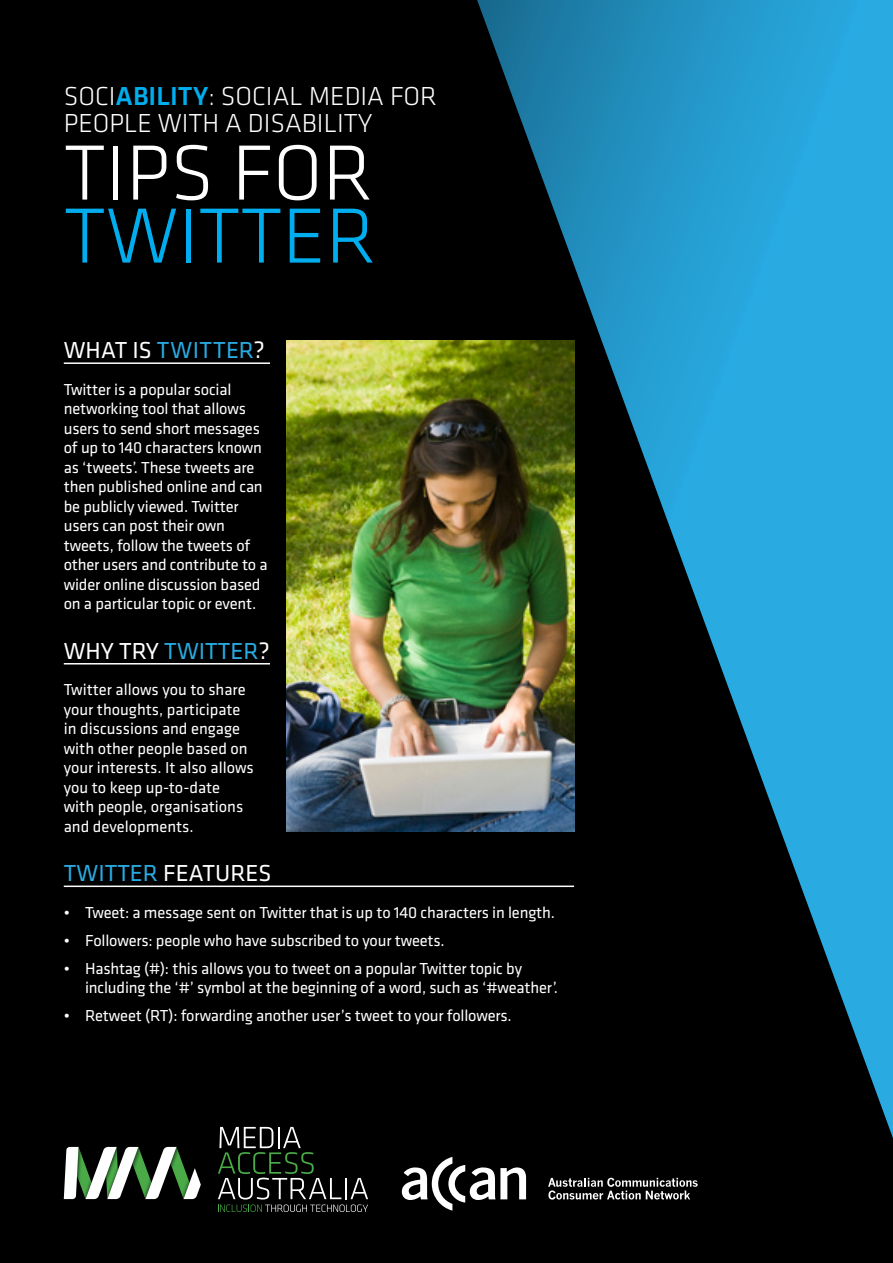
<style>
.page{position:relative;width:893px;height:1263px;background:#000}
.page>*{position:absolute;margin:0;border:0;box-sizing:border-box;transform-origin:0 0}
.t1{font:300 81px "Klavika";color:#fff}
.t2{font:300 81px "Klavika";color:#00aeef}
.t3{font:300 27px/27px "Klavika";color:#fff}
.t4{font:24px "Klavika";color:#fff}
.t5{font:24px "Klavika";color:#29abe2}
.t6{font:16.5px/19.5px "Klavika";letter-spacing:-.01em;color:#fff}
.s1{font-weight:500;color:#00aeef}
.s2{color:#29abe2}
.s3{color:#fff}
</style>
<div class="page">
<svg style="left:461px;top:0;width:432px;height:1200px"></svg>
<hr style="left:64px;top:362px;width:206px;height:2px;background:#fff">
<hr style="left:64px;top:663px;width:206px;height:1px;background:#fff">
<hr style="left:64px;top:885px;width:510px;height:2px;background:#fff">
<svg style="left:64px;top:1147px;width:137px;height:52px"></svg>
<svg style="left:218px;top:1127px;width:150px;height:85px"></svg>
<svg style="left:548px;top:1178px;width:150px;height:21px"></svg>
<svg style="left:402px;top:1157px;width:124px;height:53px"></svg>
<img style="left:286px;top:340px;width:288px;height:491px">
<h2 class="t3" style="left:64px;top:83px;width:375px">SOCI<span class="s1">ability</span>: SOCIAL MEDIA FOR<br>PEOPLE WITH A DISABILITY</h2>
<h1 class="t1" style="left:64px;top:129px;width:311px">TIPS FOR</h1>
<h1 class="t2" style="left:64px;top:192px;width:314px">TWITTER</h1>
<h3 class="t4" style="left:64px;top:337px;width:122px">WHAT IS <span class="s2">Twitt</span></h3>
<h3 class="t5" style="left:226px;top:337px;width:40px">er<span class="s3">?</span></h3>
<p class="t6" style="left:64px;top:380px;width:205px">Twitter is a popular social networking tool that allows users to send short messages of up to 140 characters known as ‘tweets’. These tweets are then published online and can be publicly viewed. Twitter users can post their own tweets, follow the tweets of other users and contribute to a wider online discussion based on a particular topic or event.</p>
<h3 class="t4" style="left:64px;top:638px;width:128px">WHY TRY <span class="s2">Twitt</span></h3>
<h3 class="t5" style="left:230px;top:638px;width:41px">er<span class="s3">?</span></h3>
<p class="t6" style="left:64px;top:680px;width:192px">Twitter allows you to share your thoughts, participate in discussions and engage with other people based on your interests. It also allows you to keep up-to-date with people, organisations and developments.</p>
<h3 class="t4" style="left:64px;top:860px;width:209px"><span class="s2">TWITTER</span> FEATURES</h3>
<p class="t6" style="left:64px;top:903px;width:493px">• Tweet: a message sent on Twitter that is up to 140 characters in length.</p>
<p class="t6" style="left:64px;top:931px;width:383px">• Followers: people who have subscribed to your tweets.</p>
<p class="t6" style="left:85px;top:959px;width:474px;text-indent:-21px">• Hashtag (#): this allows you to tweet on a popular Twitter topic by including the ‘#’ symbol at the beginning of a word, such as ‘#weather’.</p>
<p class="t6" style="left:64px;top:1006px;width:449px">• Retweet (RT): forwarding another user’s tweet to your followers.</p>
</div>
